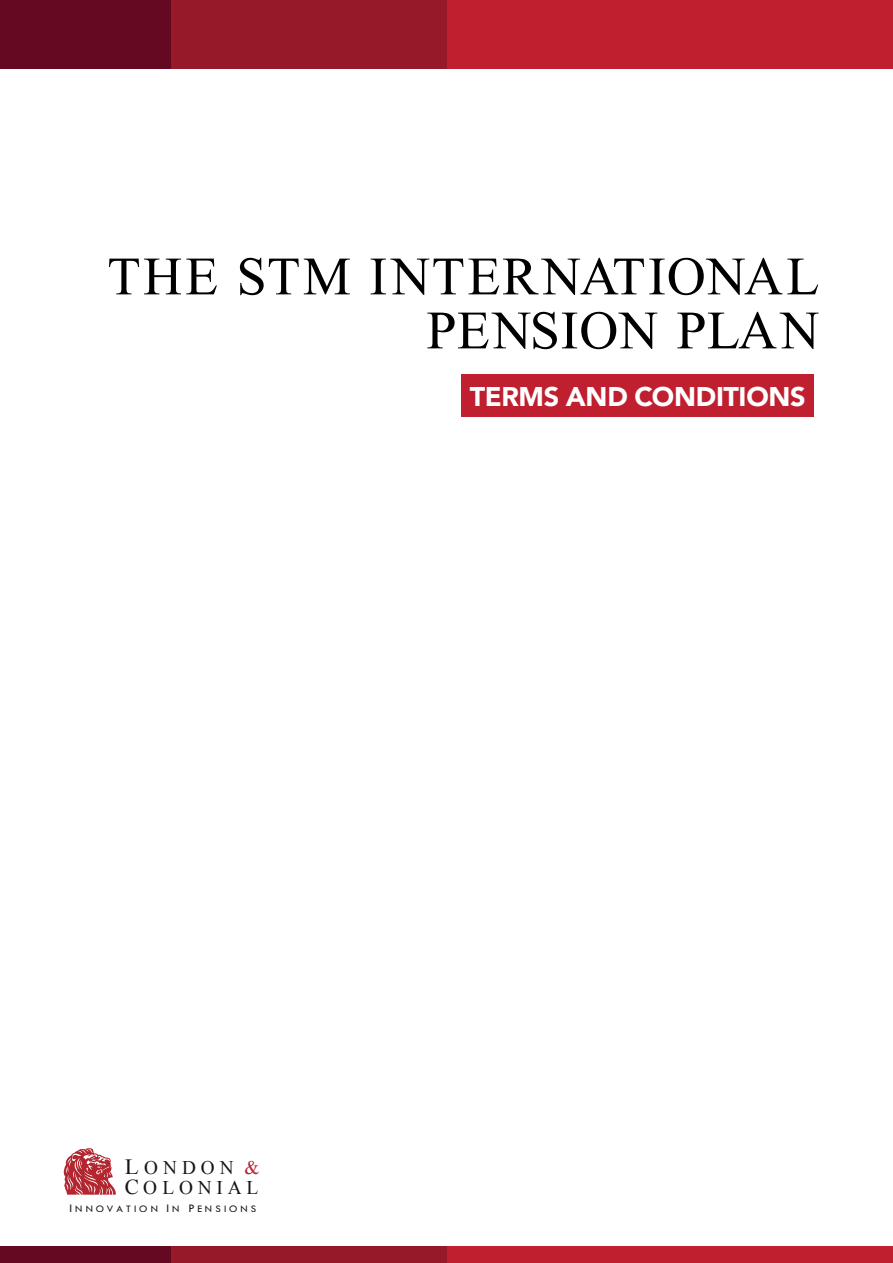
<style>
.page{position:relative;width:893px;height:1263px;background:#fff}
.page>*{position:absolute;margin:0;border:0;box-sizing:border-box;transform-origin:0 0}
.t1{font:54px/54px "Times New Roman";letter-spacing:.015em;color:#000;text-align:right}
.t2{font:900 27px "Avenir";letter-spacing:-.015em;color:#fff}
.t3{font:19.35px "Times New Roman";letter-spacing:.245em;color:#171419}
.t4{font:19.2px "Times New Roman";letter-spacing:.265em;color:#171419}
.t5{font:10.35px "Tw Cen";letter-spacing:.285em;color:#171419;scale:1.05 1}
.s1{font-size:21.75px}
.s2{color:#b52532}
.s3{font-size:21.3px}
.s4{font-size:12px}
</style>
<div class="page">
<div style="left:461px;top:374px;width:353px;height:43px;background:#bf1f2e"></div>
<div style="left:446px;top:0;width:447px;height:68px;background:#bf1f2e"></div>
<div style="left:0;top:0;width:446px;height:68px;background:#96192a"></div>
<div style="left:0;top:0;width:170px;height:68px;background:#650822"></div>
<div style="left:446px;top:1246px;width:447px;height:17px;background:#bf1f2e"></div>
<div style="left:170px;top:1246px;width:276px;height:17px;background:#96192a"></div>
<div style="left:0;top:1246px;width:170px;height:17px;background:#650822"></div>
<svg style="left:64px;top:1148px;width:52px;height:47px"></svg>
<p class="t1" style="left:107px;top:248px;width:713px">THE STM INTERNATIONAL<br>PENSION PLAN</p>
<p class="t2" style="left:470px;top:373px;width:337px">TERMS AND CONDITIONS</p>
<p class="t4" style="left:125px;top:1154px;width:136px"><span class="s1">L</span>ONDON <span class="s2">&amp;</span></p>
<p class="t3" style="left:125px;top:1175px;width:135px"><span class="s3">C</span>OLONIAL</p>
<p class="t5" style="left:70px;top:1202px;width:179px"><span class="s4">I</span>NNOVATION <span class="s4">I</span>N <span class="s4">P</span>ENSIONS</p>
</div>
